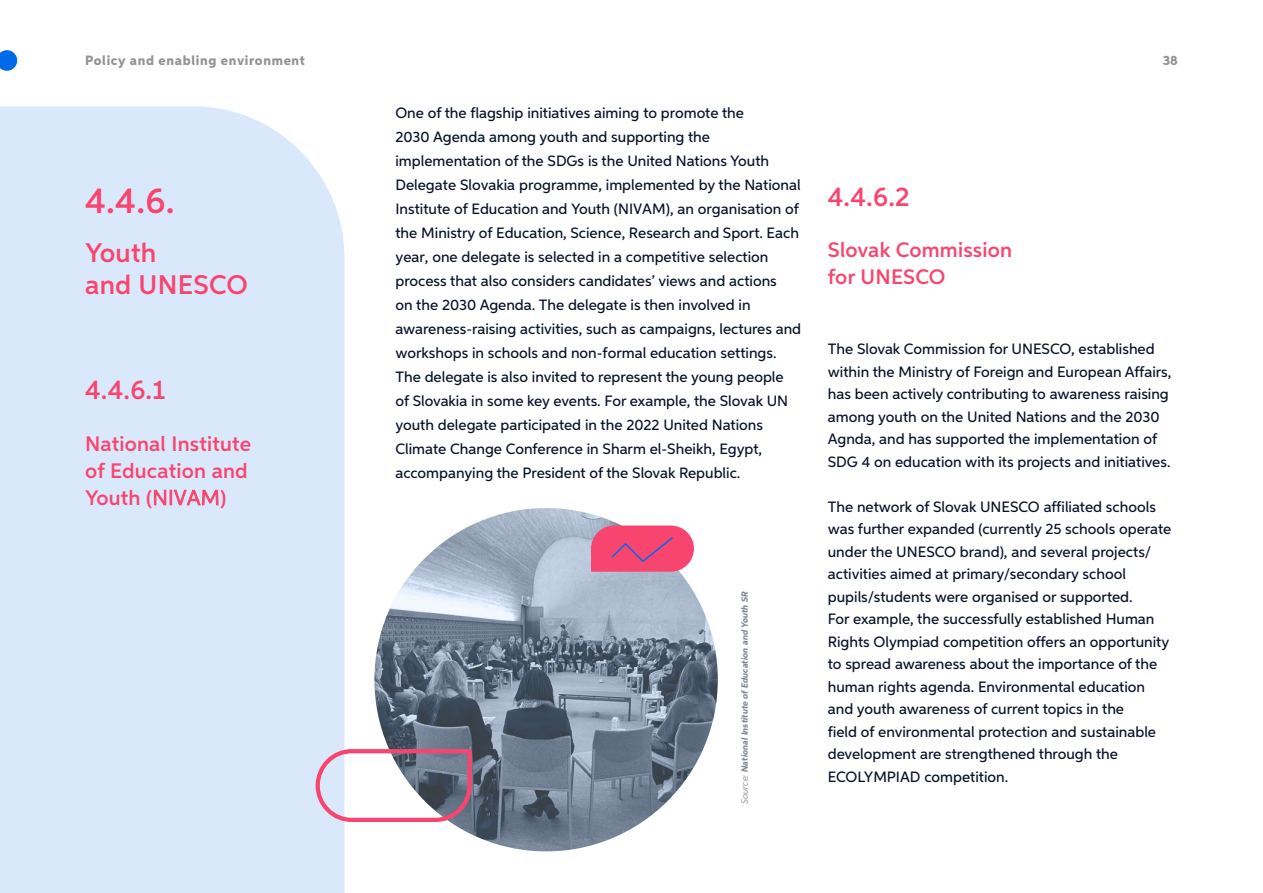
<style>
.page{position:relative;width:1263px;height:893px;background:#fff}
.page>*{position:absolute;margin:0;border:0;box-sizing:border-box;transform-origin:0 0}
.t1{font:600 36px "Aspira";color:#f8456f}
.t2{font:600 27px/32.4px "Aspira";letter-spacing:.01em;color:#f8456f}
.t3{font:600 21px/27px "Aspira";letter-spacing:.01em;color:#f8456f}
.t4{font:500 15px/22.5px "Aspira";color:#061128}
.t5{font:800 13.5px "Aspira";letter-spacing:.05em;color:#939291}
.t6{font:italic 800 9px "Aspira";color:#838893}
.s1{font-weight:400}
</style>
<div class="page">
<div style="left:0;top:106px;width:344px;height:787px;background:#d9e9fb"></div>
<img style="left:374px;top:508px;width:344px;height:343px">
<svg style="left:313px;top:747px;width:161px;height:77px"></svg>
<svg style="left:591px;top:526px;width:103px;height:46px"></svg>
<svg style="left:0;top:50px;width:17px;height:21px"></svg>
<p class="t5" style="left:85px;top:52px;width:222px">Policy and enabling environment</p>
<p class="t5" style="left:1163px;top:52px;width:17px">38</p>
<h1 class="t1" style="left:85px;top:179px;width:91px">4.4.6.</h1>
<h2 class="t2" style="left:85px;top:237px;width:164px">Youth<br>and UNESCO</h2>
<h2 class="t2" style="left:85px;top:374px;width:82px">4.4.6.1</h2>
<h3 class="t3" style="left:85px;top:430px;width:168px">National Institute of Education and<br>Youth (<span class="s1">NIVAM</span>)</h3>
<p class="t4" style="left:395px;top:101px;width:407px;line-height:24px">One of the flagship initiatives aiming to promote the<br>2030 Agenda among youth and supporting the implementation of the SDGs is the United Nations Youth Delegate Slovakia programme, implemented by the National Institute of Education and Youth (NIVAM), an organisation of the Ministry of Education, Science, Research and Sport. Each year, one delegate is selected in a competitive selection process that also considers candidates’ views and actions<br>on the 2030 Agenda. The delegate is then involved in awareness-raising activities, such as campaigns, lectures and workshops in schools and non-formal education settings.<br>The delegate is also invited to represent the young people<br>of Slovakia in some key events. For example, the Slovak UN youth delegate participated in the 2022 United Nations Climate Change Conference in Sharm el-Sheikh, Egypt, accompanying the President of the Slovak Republic.</p>
<p class="t6" style="left:739px;top:804px;width:214px;rotate:-90deg"><span class="s1">Source:</span> National Institute of Education and Youth SR</p>
<h2 class="t2" style="left:828px;top:181px;width:83px">4.4.6.2</h2>
<h3 class="t3" style="left:828px;top:237px;width:186px">Slovak Commission for UNESCO</h3>
<p class="t4" style="left:828px;top:338px;width:345px">The Slovak Commission for UNESCO, established within the Ministry of Foreign and European Affairs, has been actively contributing to awareness raising among youth on the United Nations and the 2030<br>Agnda, and has supported the implementation of SDG 4 on education with its projects and initiatives.</p>
<p class="t4" style="left:828px;top:495px;width:345px">The network of Slovak UNESCO affiliated schools was further expanded (currently 25 schools operate under the UNESCO brand), and several projects/ activities aimed at primary/secondary school pupils/students were organised or supported.<br>For example, the successfully established Human Rights Olympiad competition offers an opportunity to spread awareness about the importance of the human rights agenda. Environmental education and youth awareness of current topics in the<br>field of environmental protection and sustainable development are strengthened through the ECOLYMPIAD competition.</p>
</div>
